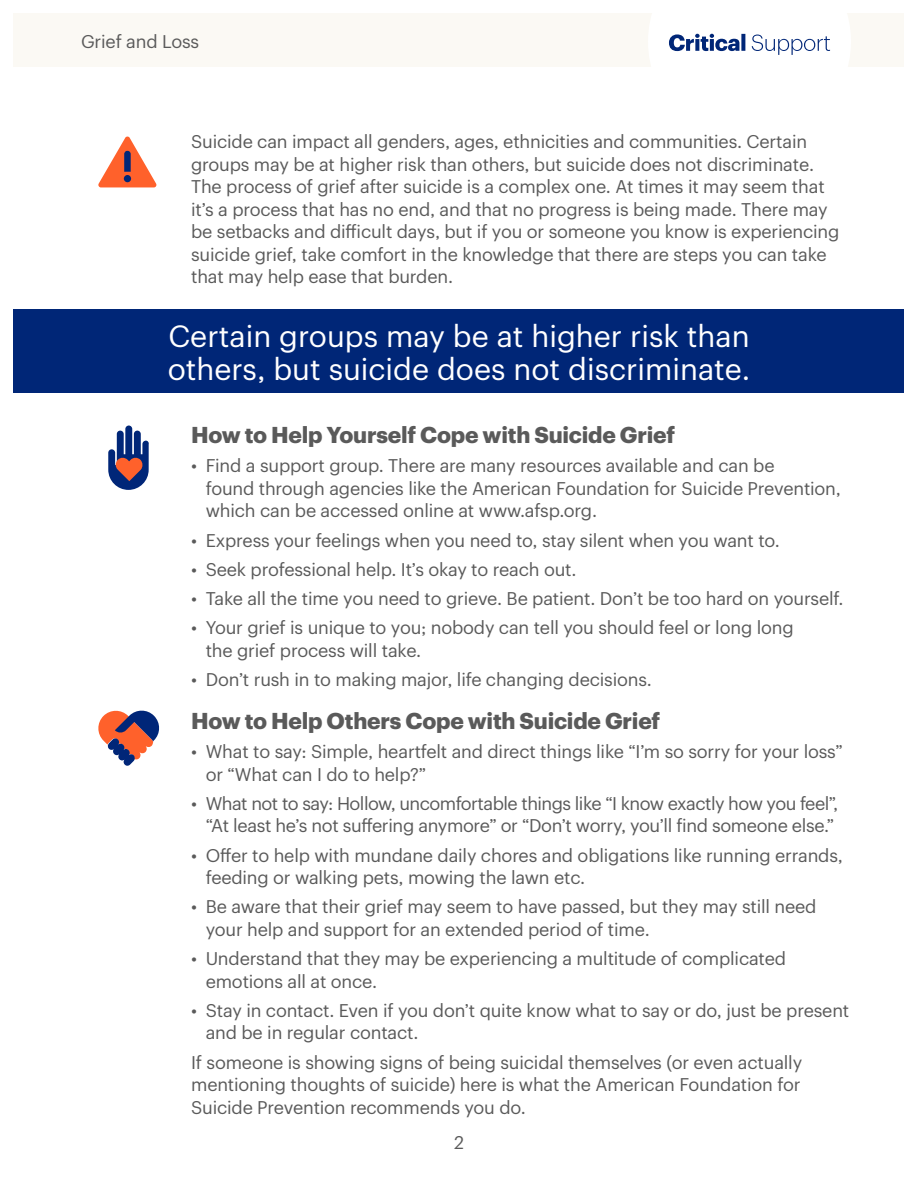
<style>
.page{position:relative;width:918px;height:1188px;background:#fff}
.page>*{position:absolute;margin:0;border:0;box-sizing:border-box;transform-origin:0 0}
.t1{font:30px/33px "Graphik UHG";color:#fff}
.t2{font:700 22.5px "Graphik UHG";letter-spacing:-.01em;color:#5a5a5a}
.t3{font:18px/22.5px "Graphik UHG";letter-spacing:-.01em;color:#5a5a5a}
.t4{font:18px/22.5px "Graphik UHG";letter-spacing:-.03em;color:#5a5a5a;text-align:center}
</style>
<div class="page">
<div style="left:14px;top:14px;width:890px;height:54px;background:#fbf9f4"></div>
<svg style="left:648px;top:13px;width:203px;height:55px"></svg>
<div style="left:14px;top:309px;width:890px;height:84px;background:#002677"></div>
<svg style="left:98px;top:136px;width:59px;height:51px"></svg>
<svg style="left:108px;top:426px;width:41px;height:64px"></svg>
<svg style="left:98px;top:710px;width:62px;height:56px"></svg>
<p class="t3" style="left:81px;top:29px;width:120px">Grief and Loss</p>
<p class="t3" style="left:191px;top:129px;width:650px">Suicide can impact all genders, ages, ethnicities and communities. Certain groups may be at higher risk than others, but suicide does not discriminate.<br>The process of grief after suicide is a complex one. At times it may seem that it’s a process that has no end, and that no progress is being made. There may be setbacks and difficult days, but if you or someone you know is experiencing suicide grief, take comfort in the knowledge that there are steps you can take that may help ease that burden.</p>
<h1 class="t1" style="left:168px;top:317px;width:584px">Certain groups may be at higher risk than others, but suicide does not discriminate.</h1>
<p class="t2" style="left:191px;top:418px;width:485px">How to Help Yourself Cope with Suicide Grief</p>
<p class="t3" style="left:206px;top:453px;width:637px;text-indent:-15px">• Find a support group. There are many resources available and can be<br>found through agencies like the American Foundation for Suicide Prevention, which can be accessed online at www.afsp.org.</p>
<p class="t3" style="left:191px;top:527px;width:590px">• Express your feelings when you need to, stay silent when you want to.</p>
<p class="t3" style="left:191px;top:557px;width:387px">• Seek professional help. It’s okay to reach out.</p>
<p class="t3" style="left:191px;top:586px;width:654px">• Take all the time you need to grieve. Be patient. Don’t be too hard on yourself.</p>
<p class="t3" style="left:206px;top:615px;width:589px;text-indent:-15px">• Your grief is unique to you; nobody can tell you should feel or long long the grief process will take.</p>
<p class="t3" style="left:191px;top:667px;width:462px">• Don’t rush in to making major, life changing decisions.</p>
<p class="t2" style="left:191px;top:703px;width:471px">How to Help Others Cope with Suicide Grief</p>
<p class="t3" style="left:206px;top:739px;width:638px;text-indent:-15px">• What to say: Simple, heartfelt and direct things like “I’m so sorry for your loss” or “What can I do to help?”</p>
<p class="t4" style="left:191px;top:791px;width:649px">• What not to say: Hollow, uncomfortable things like “I know exactly how you feel”, “At least he’s not suffering anymore” or “Don’t worry, you’ll find someone else.”</p>
<p class="t3" style="left:206px;top:842px;width:639px;text-indent:-15px">• Offer to help with mundane daily chores and obligations like running errands, feeding or walking pets, mowing the lawn etc.</p>
<p class="t3" style="left:206px;top:894px;width:612px;text-indent:-15px">• Be aware that their grief may seem to have passed, but they may still need your help and support for an extended period of time.</p>
<p class="t3" style="left:206px;top:946px;width:582px;text-indent:-15px">• Understand that they may be experiencing a multitude of complicated emotions all at once.</p>
<p class="t3" style="left:206px;top:998px;width:645px;text-indent:-15px">• Stay in contact. Even if you don’t quite know what to say or do, just be present and be in regular contact.</p>
<p class="t3" style="left:191px;top:1049px;width:613px;text-align:justify">If someone is showing signs of being suicidal themselves (or even actually mentioning thoughts of suicide) here is what the American Foundation for Suicide Prevention recommends you do.</p>
<p class="t3" style="left:454px;top:1129px;width:11px">2</p>
</div>
